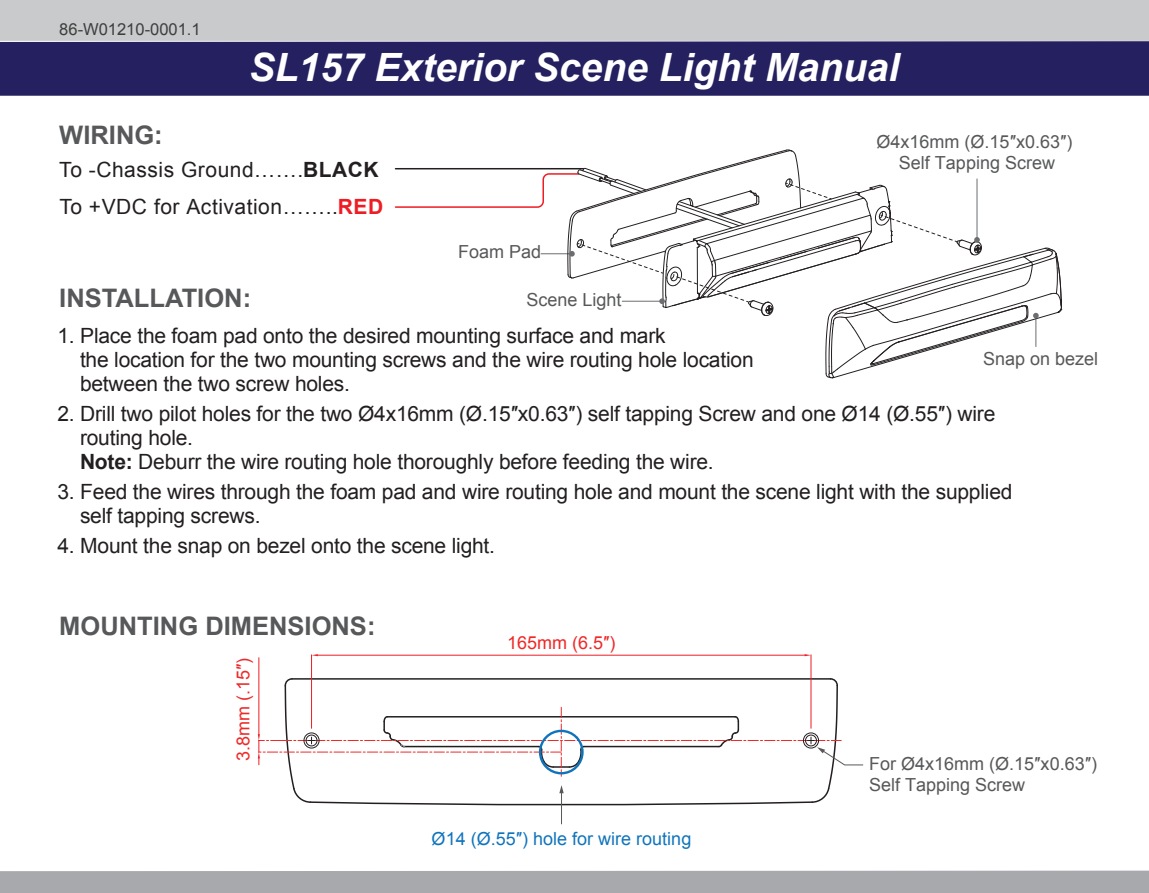
<style>
.page{position:relative;width:1149px;height:893px;background:#fff}
.page>*{position:absolute;margin:0;border:0;box-sizing:border-box;transform-origin:0 0}
.t1{font:italic 700 39px "Arial";color:#fff}
.t2{font:700 25.5px "Arial";color:#57585a}
.t3{font:21px/24px "Arial";letter-spacing:-.01em;color:#231f20}
.t4{font:21px/37.2px "Arial";letter-spacing:.025em;color:#231f20}
.t5{font:18px/21.6px "Arial";color:#57585a;text-align:center}
.t6{font:18px "Arial";color:#1074bc}
.t7{font:18px "Arial";color:#ee2928}
.t8{font:16.5px "Arial";color:#3e3e3f}
.s1{font-weight:700}
.s2{font-weight:700;color:#ee1d23}
</style>
<div class="page">
<div style="left:0;top:0;width:1148px;height:41px;background:#c9cacb"></div>
<div style="left:0;top:41px;width:1148px;height:55px;background:#252161"></div>
<div style="left:0;top:871px;width:1148px;height:22px;background:#a8a9ad"></div>
<svg style="left:394px;top:149px;width:667px;height:229px"></svg>
<hr style="left:311px;top:655px;width:1px;height:73px;background:#ee1d23">
<hr style="left:810px;top:655px;width:1px;height:73px;background:#ee1d23">
<hr style="left:318px;top:655px;width:486px;height:1px;background:#ee1d23">
<svg style="left:311px;top:654px;width:7px;height:2px"></svg>
<svg style="left:804px;top:654px;width:6px;height:2px"></svg>
<hr style="left:258px;top:658px;width:1px;height:76px;background:#ee1d23">
<hr style="left:561px;top:792px;width:1px;height:32px;background:#57585a">
<svg style="left:258px;top:677px;width:605px;height:128px"></svg>
<p class="t8" style="left:59px;top:19px;width:143px">86-W01210-0001.1</p>
<h1 class="t1" style="left:249px;top:41px;width:652px">SL157 Exterior Scene Light Manual</h1>
<p class="t2" style="left:59px;top:118px;width:105px">WIRING:</p>
<p class="t4" style="left:59px;top:151px;width:325px">To -Chassis Ground…….<span class="s1">BLACK<br></span>To +VDC for Activation……..<span class="s2">RED</span></p>
<p class="t2" style="left:59px;top:281px;width:193px">INSTALLATION:</p>
<p class="t5" style="left:458px;top:241px;width:85px">Foam Pad</p>
<p class="t5" style="left:526px;top:289px;width:97px">Scene Light</p>
<p class="t5" style="left:876px;top:131px;width:197px">Ø4x16mm (Ø.15″x0.63″)<br>Self Tapping Screw</p>
<p class="t3" style="left:80px;top:324px;width:675px;text-indent:-23px">1. Place the foam pad onto the desired mounting surface and mark<br>the location for the two mounting screws and the wire routing hole location between the two screw holes.</p>
<p class="t3" style="left:80px;top:402px;width:916px;text-indent:-23px">2. Drill two pilot holes for the two Ø4x16mm (Ø.15″x0.63″) self tapping Screw and one Ø14 (Ø.55″) wire routing hole.<br><span class="s1">Note:</span> Deburr the wire routing hole thoroughly before feeding the wire.</p>
<p class="t3" style="left:80px;top:480px;width:933px;text-indent:-23px">3. Feed the wires through the foam pad and wire routing hole and mount the scene light with the supplied self tapping screws.</p>
<p class="t3" style="left:57px;top:534px;width:439px">4. Mount the snap on bezel onto the scene light.</p>
<p class="t5" style="left:982px;top:348px;width:117px">Snap on bezel</p>
<p class="t2" style="left:59px;top:609px;width:317px">MOUNTING DIMENSIONS:</p>
<p class="t7" style="left:231px;top:761px;width:105px;rotate:-90deg">3.8mm (.15″)</p>
<p class="t7" style="left:507px;top:631px;width:110px">165mm (6.5″)</p>
<p class="t6" style="left:431px;top:827px;width:261px">Ø14 (Ø.55″) hole for wire routing</p>
<p class="t5" style="left:868px;top:753px;width:229px;text-align:left">For Ø4x16mm (Ø.15″x0.63″)<br>Self Tapping Screw</p>
</div>
